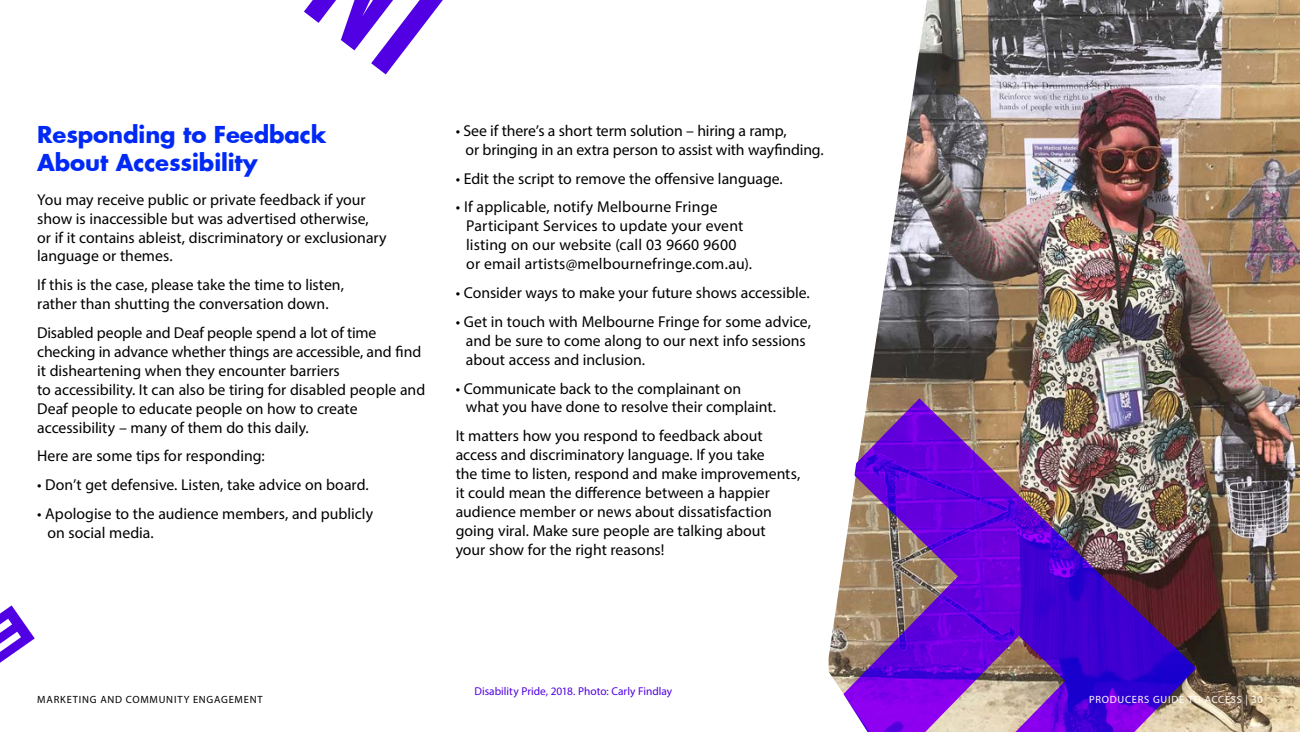
<style>
.page{position:relative;width:1300px;height:732px;background:#fff}
.page>*{position:absolute;margin:0;border:0;box-sizing:border-box;transform-origin:0 0}
.t1{font:700 22.75px/28px "Futura";letter-spacing:-.005em;color:#0029f6}
.t2{font:15.75px/18.9px "Myriad Pro";color:#000}
.t3{font:11.38px "Myriad Pro";color:#5000e3}
.t4{font:10.5px "Myriad Pro";letter-spacing:.075em;color:#000}
.t5{font:10.5px "Myriad Pro";letter-spacing:.07em;color:#fff}
</style>
<div class="page">
<img style="left:867px;top:0;width:433px;height:732px">
<img style="left:828px;top:398px;width:368px;height:334px">
<svg style="left:0;top:605px;width:35px;height:57px"></svg>
<svg style="left:304px;top:0;width:139px;height:74px"></svg>
<h1 class="t1" style="left:37px;top:120px;width:291px">Responding to Feedback<br>About Accessibility</h1>
<p class="t2" style="left:37px;top:190px;width:351px">You may receive public or private feedback if your show is inaccessible but was advertised otherwise,<br>or if it contains ableist, discriminatory or exclusionary language or themes.</p>
<p class="t2" style="left:37px;top:275px;width:308px">If this is the case, please take the time to listen, rather than shutting the conversation down.</p>
<p class="t2" style="left:37px;top:323px;width:389px">Disabled people and Deaf people spend a lot of time checking in advance whether things are accessible, and find it disheartening when they encounter barriers<br>to accessibility. It can also be tiring for disabled people and Deaf people to educate people on how to create accessibility – many of them do this daily.</p>
<p class="t2" style="left:37px;top:446px;width:229px">Here are some tips for responding:</p>
<p class="t2" style="left:37px;top:475px;width:333px">• Don’t get defensive. Listen, take advice on board.</p>
<p class="t2" style="left:47px;top:504px;width:327px;text-indent:-10px">• Apologise to the audience members, and publicly on social media.</p>
<p class="t2" style="left:465px;top:121px;width:360px;text-indent:-10px">• See if there’s a short term solution – hiring a ramp,<br>or bringing in an extra person to assist with wayfinding.</p>
<p class="t2" style="left:456px;top:169px;width:329px">• Edit the script to remove the offensive language.</p>
<p class="t2" style="left:466px;top:197px;width:287px;text-indent:-11px">• If applicable, notify Melbourne Fringe Participant Services to update your event listing on our website (call 03 9660 9600 or email artists@melbournefringe.com.au).</p>
<p class="t2" style="left:456px;top:283px;width:356px">• Consider ways to make your future shows accessible.</p>
<p class="t2" style="left:466px;top:312px;width:346px;text-indent:-10px">• Get in touch with Melbourne Fringe for some advice, and be sure to come along to our next info sessions about access and inclusion.</p>
<p class="t2" style="left:466px;top:378px;width:311px;text-indent:-10px">• Communicate back to the complainant on what you have done to resolve their complaint.</p>
<p class="t2" style="left:456px;top:426px;width:346px">It matters how you respond to feedback about access and discriminatory language. If you take<br>the time to listen, respond and make improvements, it could mean the difference between a happier audience member or news about dissatisfaction going viral. Make sure people are talking about<br>your show for the right reasons!</p>
<p class="t3" style="left:474px;top:684px;width:199px">Disability Pride, 2018. Photo: Carly Findlay</p>
<p class="t4" style="left:37px;top:692px;width:227px">MARKETING AND COMMUNITY ENGAGEMENT</p>
<p class="t5" style="left:1089px;top:692px;width:175px">PRODUCERS GUIDE TO ACCESS | 30</p>
</div>
